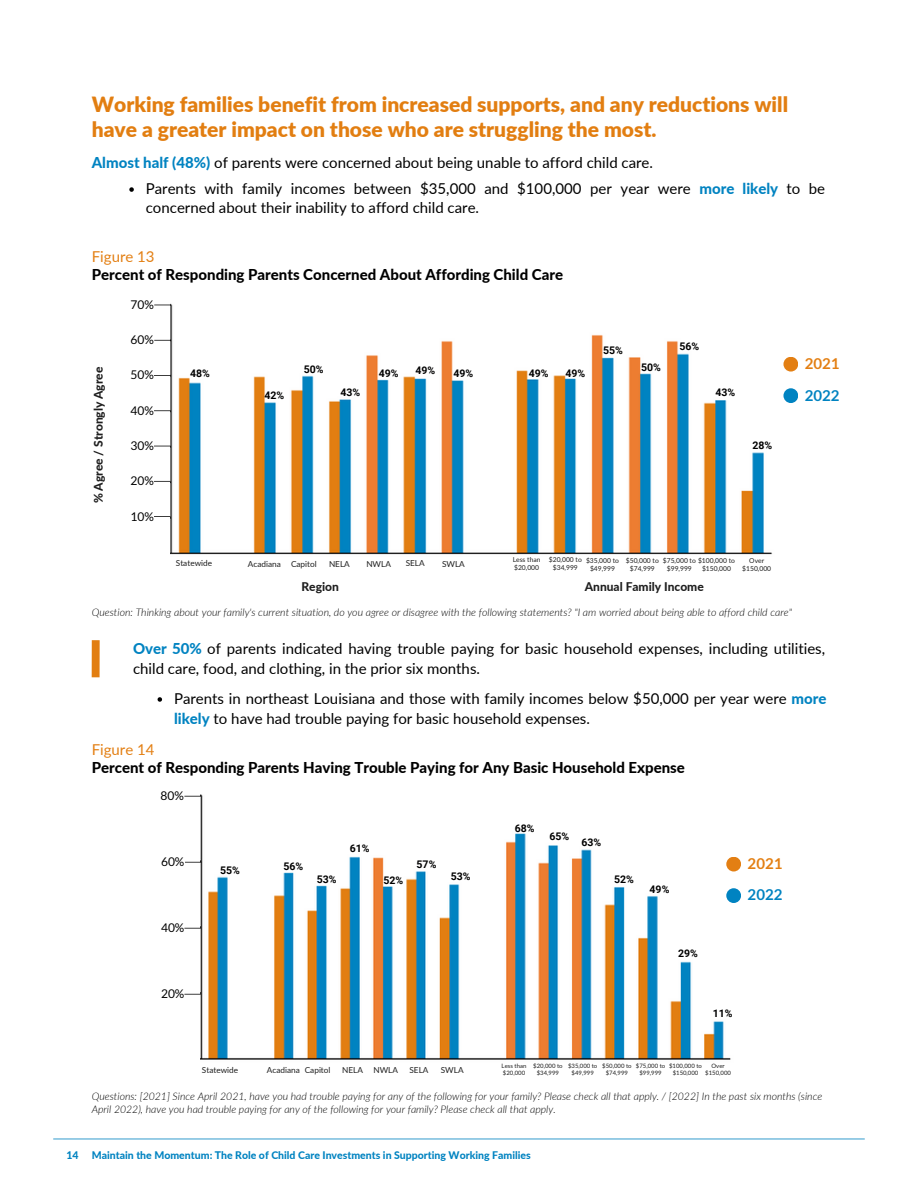
<style>
.page{position:relative;width:918px;height:1188px;background:#fff}
.page>*{position:absolute;margin:0;border:0;box-sizing:border-box;transform-origin:0 0}
.t1{font:900 21px/24.8px "Lato";color:#e27e11}
.t2{font:15px/20.2px "Lato";color:#000}
.t3{font:800 15px "Lato";color:#000}
.t4{font:15px "Lato";color:#e37f13}
.t5{font:700 15px "Lato";color:#e37f13}
.t6{font:700 15px "Lato";color:#0083c1}
.t7{font:800 12px "Lato";color:#1f1f1f}
.t8{font:12px "Lato";color:#000}
.t9{font:italic 300 10.5px/13.2px "Lato";color:#000}
.t10{font:700 10.5px "Roboto";color:#000}
.t11{font:800 10.5px "Lato";color:#0083c1}
.t12{font:8.25px "Lato";color:#1f1f1f}
.t13{font:6.75px/7.9px "Lato";color:#1f1f1f;text-align:center}
.t14{font:6px/7.1px "Lato";color:#1f1f1f;text-align:center}
.s1{font-weight:800;color:#0083c1}
</style>
<div class="page">
<img style="left:171px;top:304px;width:601px;height:251px">
<svg style="left:154px;top:516px;width:17px;height:1px"></svg>
<svg style="left:154px;top:481px;width:17px;height:1px"></svg>
<svg style="left:154px;top:446px;width:17px;height:1px"></svg>
<svg style="left:154px;top:375px;width:17px;height:1px"></svg>
<svg style="left:154px;top:410px;width:17px;height:1px"></svg>
<svg style="left:154px;top:340px;width:17px;height:1px"></svg>
<svg style="left:154px;top:305px;width:17px;height:1px"></svg>
<div style="left:92px;top:640px;width:8px;height:37px;background:#e27e11"></div>
<svg style="left:158px;top:697px;width:4px;height:5px"></svg>
<img style="left:201px;top:795px;width:540px;height:265px">
<svg style="left:129px;top:187px;width:5px;height:5px"></svg>
<div style="left:783px;top:357px;width:15px;height:15px;background:#e37f13;border-radius:50%"></div>
<div style="left:783px;top:388px;width:15px;height:15px;background:#0083c1;border-radius:50%"></div>
<svg style="left:184px;top:994px;width:17px;height:1px"></svg>
<svg style="left:184px;top:928px;width:17px;height:1px"></svg>
<svg style="left:185px;top:862px;width:16px;height:1px"></svg>
<svg style="left:184px;top:796px;width:17px;height:1px"></svg>
<div style="left:726px;top:857px;width:15px;height:15px;background:#e37f13;border-radius:50%"></div>
<div style="left:726px;top:888px;width:15px;height:15px;background:#0083c1;border-radius:50%"></div>
<svg style="left:53px;top:1139px;width:812px;height:1px"></svg>
<h1 class="t1" style="left:92px;top:92px;width:698px">Working families benefit from increased supports, and any reductions will have a greater impact on those who are struggling the most.</h1>
<p class="t2" style="left:92px;top:152px;width:563px"><span class="s1">Almost half (48%)</span> of parents were concerned about being unable to afford child care.</p>
<p class="t2" style="left:146px;top:179px;width:681px;line-height:19.2px">Parents with family incomes between $35,000 and $100,000 per year were <span class="s1">more likely</span> to be concerned about their inability to afford child care.</p>
<p class="t4" style="left:92px;top:247px;width:64px">Figure 13</p>
<p class="t3" style="left:92px;top:265px;width:473px">Percent of Responding Parents Concerned About Affording Child Care</p>
<p class="t7" style="left:91px;top:503px;width:138px;rotate:-90deg">% Agree / Strongly Agree</p>
<p class="t8" style="left:130px;top:297px;width:25px">70%</p>
<p class="t8" style="left:130px;top:332px;width:25px">60%</p>
<p class="t8" style="left:131px;top:368px;width:25px">50%</p>
<p class="t8" style="left:131px;top:403px;width:25px">40%</p>
<p class="t8" style="left:131px;top:438px;width:25px">30%</p>
<p class="t8" style="left:131px;top:473px;width:25px">20%</p>
<p class="t8" style="left:131px;top:509px;width:25px">10%</p>
<p class="t10" style="left:190px;top:367px;width:21px">48%</p>
<p class="t10" style="left:264px;top:389px;width:21px">42%</p>
<p class="t10" style="left:304px;top:363px;width:21px">50%</p>
<p class="t10" style="left:379px;top:367px;width:21px">49%</p>
<p class="t10" style="left:416px;top:364px;width:21px">49%</p>
<p class="t10" style="left:340px;top:387px;width:21px">43%</p>
<p class="t10" style="left:453px;top:367px;width:21px">49%</p>
<p class="t10" style="left:529px;top:367px;width:21px">49%</p>
<p class="t10" style="left:565px;top:367px;width:21px">49%</p>
<p class="t10" style="left:603px;top:344px;width:21px">55%</p>
<p class="t10" style="left:641px;top:361px;width:21px">50%</p>
<p class="t10" style="left:679px;top:340px;width:21px">56%</p>
<p class="t10" style="left:715px;top:387px;width:21px">43%</p>
<p class="t10" style="left:752px;top:440px;width:21px">28%</p>
<p class="t5" style="left:805px;top:354px;width:36px">2021</p>
<p class="t6" style="left:805px;top:386px;width:36px">2022</p>
<p class="t12" style="left:176px;top:558px;width:38px">Statewide</p>
<p class="t12" style="left:248px;top:559px;width:70px">Acadiana Capitol</p>
<p class="t12" style="left:329px;top:559px;width:22px">NELA</p>
<p class="t12" style="left:366px;top:559px;width:26px">NWLA</p>
<p class="t12" style="left:406px;top:558px;width:21px">SELA</p>
<p class="t12" style="left:442px;top:559px;width:24px">SWLA</p>
<p class="t13" style="left:513px;top:556px;width:29px;text-align:left">Less than $20,000</p>
<p class="t13" style="left:549px;top:556px;width:34px">$20,000 to $34,999</p>
<p class="t13" style="left:586px;top:557px;width:34px">$35,000 to $49,999</p>
<p class="t13" style="left:626px;top:557px;width:34px">$50,000 to $74,999</p>
<p class="t13" style="left:667px;top:557px;width:70px;text-align:left;text-indent:-4px">$75,000 to $100,000 to $99,999</p>
<p class="t13" style="left:702px;top:564px;width:30px">$150,000</p>
<p class="t13" style="left:742px;top:557px;width:30px">Over $150,000</p>
<p class="t7" style="left:301px;top:579px;width:39px">Region</p>
<p class="t7" style="left:585px;top:579px;width:121px">Annual Family Income</p>
<p class="t9" style="left:92px;top:606px;width:702px">Question: Thinking about your family's current situation, do you agree or disagree with the following statements? "I am worried about being able to afford child care"</p>
<p class="t2" style="left:133px;top:638px;width:694px"><span class="s1">Over 50%</span> of parents indicated having trouble paying for basic household expenses, including utilities, child care, food, and clothing, in the prior six months.</p>
<p class="t2" style="left:174px;top:688px;width:654px">Parents in northeast Louisiana and those with family incomes below $50,000 per year were <span class="s1">more likely</span> to have had trouble paying for basic household expenses.</p>
<p class="t4" style="left:92px;top:741px;width:64px">Figure 14</p>
<p class="t3" style="left:92px;top:759px;width:595px">Percent of Responding Parents Having Trouble Paying for Any Basic Household Expense</p>
<p class="t8" style="left:161px;top:788px;width:25px">80%</p>
<p class="t8" style="left:161px;top:854px;width:25px">60%</p>
<p class="t8" style="left:161px;top:920px;width:25px">40%</p>
<p class="t8" style="left:161px;top:986px;width:25px">20%</p>
<p class="t10" style="left:220px;top:864px;width:21px">55%</p>
<p class="t10" style="left:283px;top:861px;width:21px">56%</p>
<p class="t10" style="left:317px;top:873px;width:21px">53%</p>
<p class="t10" style="left:350px;top:843px;width:21px">61%</p>
<p class="t10" style="left:383px;top:874px;width:21px">52%</p>
<p class="t10" style="left:417px;top:859px;width:21px">57%</p>
<p class="t10" style="left:451px;top:870px;width:21px">53%</p>
<p class="t10" style="left:515px;top:822px;width:21px">68%</p>
<p class="t10" style="left:550px;top:831px;width:21px">65%</p>
<p class="t10" style="left:581px;top:837px;width:21px">63%</p>
<p class="t10" style="left:614px;top:873px;width:21px">52%</p>
<p class="t10" style="left:650px;top:883px;width:21px">49%</p>
<p class="t10" style="left:678px;top:948px;width:21px">29%</p>
<p class="t5" style="left:748px;top:854px;width:36px">2021</p>
<p class="t6" style="left:748px;top:886px;width:36px">2022</p>
<p class="t10" style="left:713px;top:1007px;width:21px">11%</p>
<p class="t12" style="left:267px;top:1065px;width:65px">Acadiana Capitol</p>
<p class="t12" style="left:342px;top:1065px;width:22px">NELA</p>
<p class="t12" style="left:373px;top:1065px;width:26px">NWLA</p>
<p class="t12" style="left:409px;top:1064px;width:21px">SELA</p>
<p class="t12" style="left:441px;top:1064px;width:24px">SWLA</p>
<p class="t14" style="left:502px;top:1062px;width:26px;text-align:left">Less than $20,000</p>
<p class="t14" style="left:533px;top:1062px;width:31px">$20,000 to $34,999</p>
<p class="t14" style="left:568px;top:1062px;width:31px">$35,000 to $49,999</p>
<p class="t14" style="left:602px;top:1062px;width:31px">$50,000 to $74,999</p>
<p class="t14" style="left:636px;top:1062px;width:31px">$75,000 to $99,999</p>
<p class="t14" style="left:669px;top:1062px;width:34px">$100,000 to $150,000</p>
<p class="t14" style="left:712px;top:1062px;width:15px">Over</p>
<p class="t12" style="left:202px;top:1065px;width:38px">Statewide</p>
<p class="t14" style="left:705px;top:1069px;width:27px">$150,000</p>
<p class="t9" style="left:92px;top:1089px;width:732px">Questions: [2021] Since April 2021, have you had trouble paying for any of the following for your family? Please check all that apply. / [2022] In the past six months (since<br>April 2022), have you had trouble paying for any of the following for your family? Please check all that apply.</p>
<p class="t11" style="left:66px;top:1148px;width:14px">14</p>
<p class="t11" style="left:92px;top:1148px;width:441px">Maintain the Momentum: The Role of Child Care Investments in Supporting Working Families</p>
</div>
